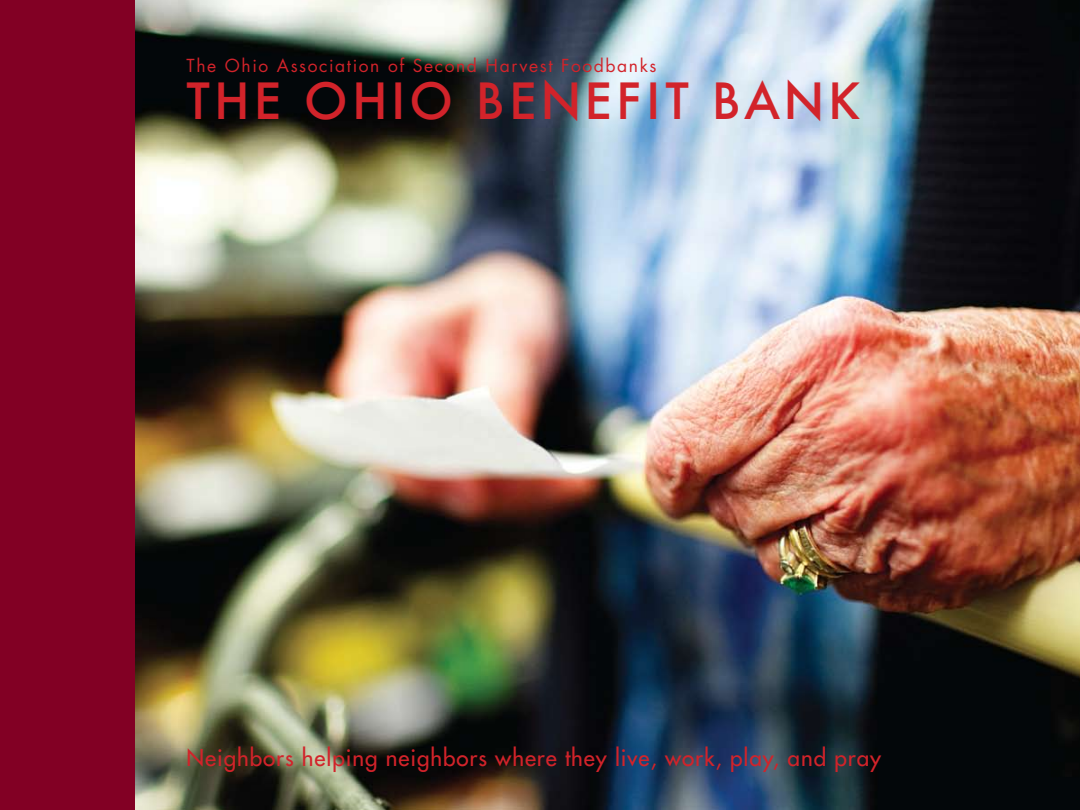
<style>
.page{position:relative;width:1080px;height:810px;background:#fff}
.page>*{position:absolute;margin:0;border:0;box-sizing:border-box;transform-origin:0 0}
.t1{font:500 48.75px "Futura";letter-spacing:.08em;color:#d2232a}
.t2{font:500 22.5px "Futura Std";letter-spacing:.04em;color:#d2232a}
.t3{font:17.5px "Futura Std";letter-spacing:.09em;color:#d2232a}
</style>
<div class="page">
<img style="left:135px;top:0;width:945px;height:810px">
<div style="left:0;top:0;width:135px;height:810px;background:#820024"></div>
<p class="t3" style="left:187px;top:54px;width:471px">The Ohio Association of Second Harvest Foodbanks</p>
<h1 class="t1" style="left:187px;top:67px;width:675px">THE OHIO BENEFIT BANK</h1>
<p class="t2" style="left:187px;top:744px;width:696px">Neighbors helping neighbors where they live, work, play, and pray</p>
</div>
